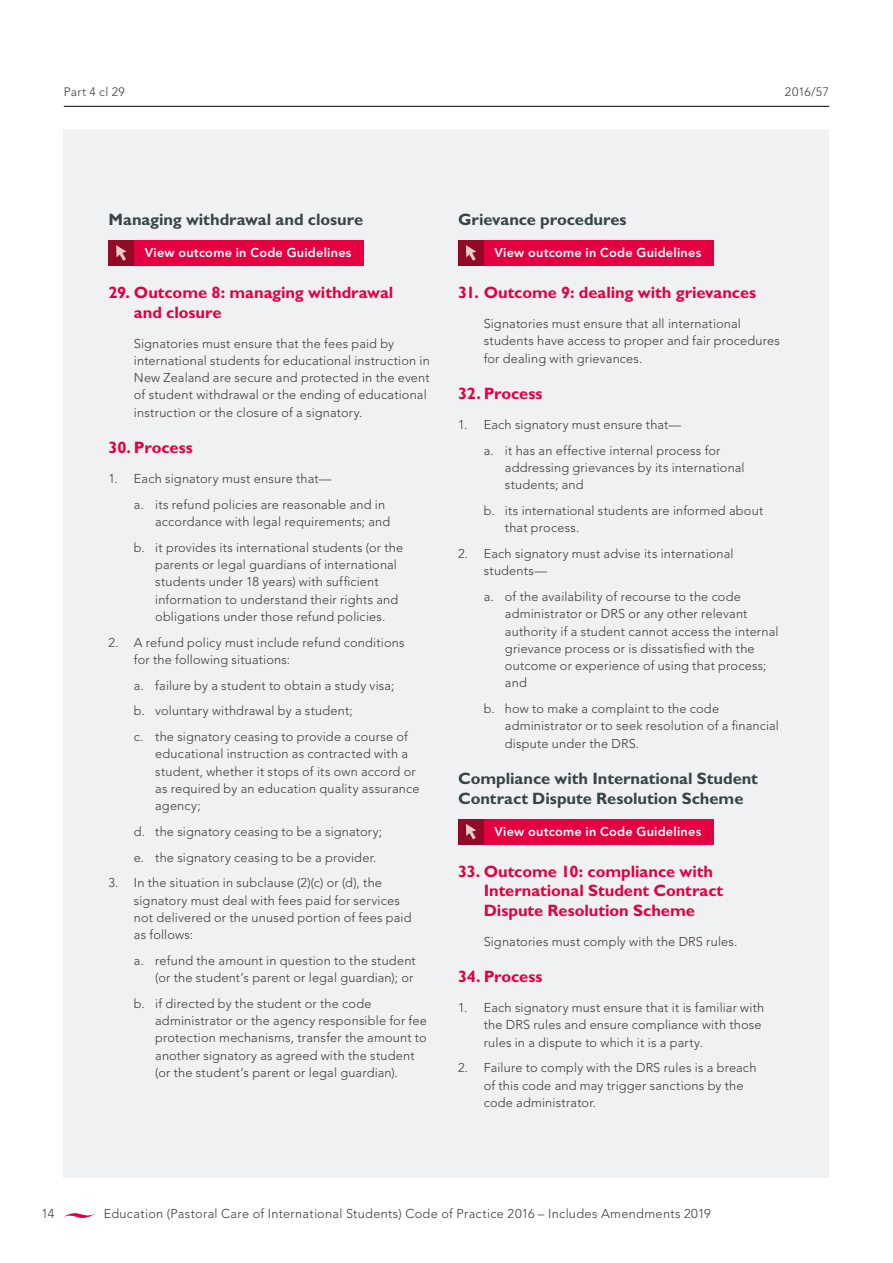
<style>
.page{position:relative;width:893px;height:1263px;background:#fff}
.page>*{position:absolute;margin:0;border:0;box-sizing:border-box;transform-origin:0 0}
.t1{font:700 16.5px/19.5px "Gill Sans Maori";letter-spacing:-.005em;color:#e40040}
.t2{font:700 16.5px/19.5px "Gill Sans Maori";letter-spacing:-.005em;color:#394448}
.Body_indented{font:300 12.75px/17.2px "Avenir LT Pro";letter-spacing:.015em;color:#3c3c3b}
.Body_Bullets_2{font:800 12.75px "Avenir LT Pro";letter-spacing:.02em;color:#fff}
.Body{font:300 12.15px "Avenir LT Pro";letter-spacing:.025em;color:#3c3c3b}
</style>
<div class="page">
<hr style="left:64px;top:106px;width:765px;height:1px;background:#000">
<div style="left:64px;top:130px;width:765px;height:1048px;background:#eff1f3"></div>
<svg style="left:64px;top:1213px;width:30px;height:5px"></svg>
<div style="left:108px;top:240px;width:256px;height:26px;background:#e40040"></div>
<div style="left:108px;top:240px;width:26px;height:26px;background:#910b26"></div>
<svg style="left:116px;top:245px;width:10px;height:16px"></svg>
<div style="left:458px;top:240px;width:255px;height:26px;background:#e40040"></div>
<div style="left:458px;top:240px;width:26px;height:26px;background:#910b26"></div>
<svg style="left:466px;top:245px;width:10px;height:16px"></svg>
<div style="left:458px;top:819px;width:255px;height:25px;background:#e40040"></div>
<div style="left:458px;top:819px;width:26px;height:25px;background:#910b26"></div>
<svg style="left:466px;top:824px;width:10px;height:15px"></svg>
<p class="Body" style="left:64px;top:85px;width:63px">Part 4 cl 29</p>
<p class="Body" style="left:785px;top:85px;width:46px">2016/57</p>
<h3 class="t2" style="left:108px;top:210px;width:256px">Managing withdrawal and closure</h3>
<p class="Body_Bullets_2" style="left:145px;top:245px;width:208px">View outcome in Code Guidelines</p>
<p class="t1" style="left:134px;top:283px;width:261px;text-indent:-26px">29. Outcome 8: managing withdrawal and closure</p>
<p class="Body_indented" style="left:134px;top:334px;width:297px">Signatories must ensure that the fees paid by international students for educational instruction in New Zealand are secure and protected in the event of student withdrawal or the ending of educational instruction or the closure of a signatory.</p>
<p class="t1" style="left:108px;top:438px;width:86px">30. Process</p>
<p class="Body_indented" style="left:108px;top:470px;width:225px">1. Each signatory must ensure that—</p>
<p class="Body_indented" style="left:155px;top:496px;width:237px;text-indent:-21px">a. its refund policies are reasonable and in accordance with legal requirements; and</p>
<p class="Body_indented" style="left:155px;top:539px;width:250px;text-indent:-21px">b. it provides its international students (or the parents or legal guardians of international students under 18 years) with sufficient information to understand their rights and obligations under those refund policies.</p>
<p class="Body_indented" style="left:134px;top:634px;width:272px;text-indent:-26px">2. A refund policy must include refund conditions for the following situations:</p>
<p class="Body_indented" style="left:134px;top:677px;width:262px">a. failure by a student to obtain a study visa;</p>
<p class="Body_indented" style="left:134px;top:702px;width:220px">b. voluntary withdrawal by a student;</p>
<p class="Body_indented" style="left:155px;top:728px;width:266px;text-indent:-21px">c. the signatory ceasing to provide a course of educational instruction as contracted with a student, whether it stops of its own accord or as required by an education quality assurance agency;</p>
<p class="Body_indented" style="left:134px;top:823px;width:250px">d. the signatory ceasing to be a signatory;</p>
<p class="Body_indented" style="left:134px;top:849px;width:244px">e. the signatory ceasing to be a provider.</p>
<p class="Body_indented" style="left:134px;top:874px;width:279px;text-indent:-26px">3. I n the situation in subclause (2)(c) or (d), the signatory must deal with fees paid for services not delivered or the unused portion of fees paid as follows:</p>
<p class="Body_indented" style="left:134px;top:952px;width:283px;text-align:right">a. refund the amount in question to the student (or the student’s parent or legal guardian); or</p>
<p class="Body_indented" style="left:155px;top:995px;width:273px;text-indent:-21px">b. if directed by the student or the code administrator or the agency responsible for fee protection mechanisms, transfer the amount to another signatory as agreed with the student (or the student’s parent or legal guardian).</p>
<h3 class="t2" style="left:458px;top:210px;width:170px">Grievance procedures</h3>
<p class="Body_Bullets_2" style="left:494px;top:245px;width:208px">View outcome in Code Guidelines</p>
<p class="t1" style="left:458px;top:283px;width:299px">31. Outcome 9: dealing with grievances</p>
<p class="Body_indented" style="left:484px;top:315px;width:298px">Signatories must ensure that all international students have access to proper and fair procedures for dealing with grievances.</p>
<p class="t1" style="left:458px;top:384px;width:86px">32. Process</p>
<p class="Body_indented" style="left:458px;top:416px;width:225px">1. Each signatory must ensure that—</p>
<p class="Body_indented" style="left:505px;top:442px;width:241px;text-indent:-21px">a. it has an effective internal process for addressing grievances by its international students; and</p>
<p class="Body_indented" style="left:505px;top:502px;width:260px;text-indent:-21px">b. its international students are informed about that process.</p>
<p class="Body_indented" style="left:484px;top:545px;width:251px;text-indent:-26px">2. Each signatory must advise its international students—</p>
<p class="Body_indented" style="left:505px;top:588px;width:275px;text-indent:-21px">a. of the availability of recourse to the code administrator or DRS or any other relevant authority if a student cannot access the internal grievance process or is dissatisfied with the outcome or experience of using that process; and</p>
<p class="Body_indented" style="left:505px;top:700px;width:276px;text-indent:-21px">b. how to make a complaint to the code administrator or to seek resolution of a financial dispute under the DRS.</p>
<h3 class="t2" style="left:458px;top:769px;width:301px">Compliance with International Student<br>Contract Dispute Resolution Scheme</h3>
<p class="Body_Bullets_2" style="left:494px;top:824px;width:208px">View outcome in Code Guidelines</p>
<p class="t1" style="left:484px;top:861px;width:241px;text-indent:-26px">33. Outcome 10: compliance with<br>International Student Contract<br>Dispute Resolution Scheme</p>
<p class="Body_indented" style="left:484px;top:933px;width:255px">Signatories must comply with the DRS rules.</p>
<p class="t1" style="left:458px;top:967px;width:86px">34. Process</p>
<p class="Body_indented" style="left:484px;top:999px;width:282px;text-indent:-26px">1. Each signatory must ensure that it is familiar with the DRS rules and ensure compliance with those rules in a dispute to which it is a party.</p>
<p class="Body_indented" style="left:484px;top:1059px;width:274px;text-indent:-26px">2. Failure to comply with the DRS rules is a breach of this code and may trigger sanctions by the code administrator.</p>
<p class="Body_indented" style="left:41px;top:1205px;width:14px">14</p>
<p class="Body_indented" style="left:104px;top:1205px;width:609px">Education (Pastoral Care of International Students) Code of Practice 2016 – Includes Amendments 2019</p>
</div>
